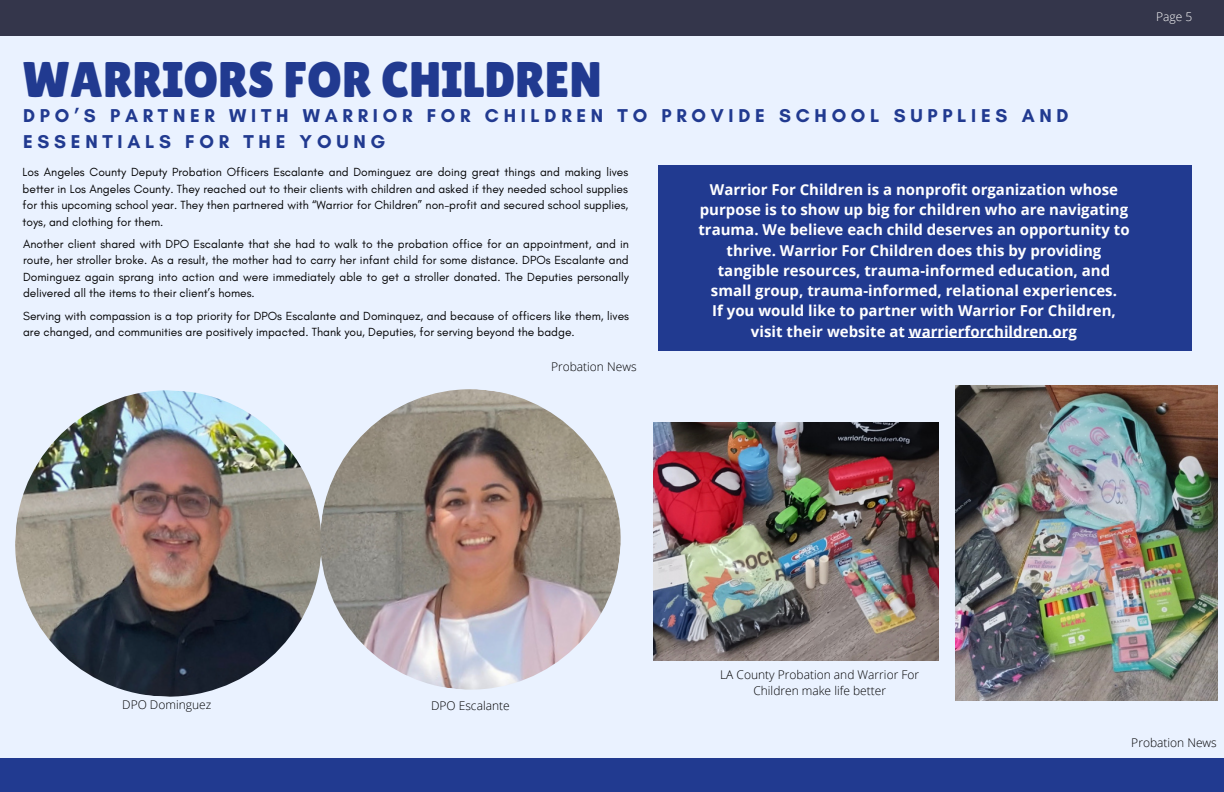
<style>
.page{position:relative;width:1224px;height:792px;background:#eaf2ff}
.page>*{position:absolute;margin:0;border:0;box-sizing:border-box;transform-origin:0 0}
.t1{font:50px "Lilita One";color:#213a90}
.t2{font:700 18.9px/26.2px "Glacial Indifference";letter-spacing:.25em;color:#213a90}
.t3{font:700 15px/20.2px "Open Sans";color:#fff;text-align:center}
.t4{font:12px/16.5px "Glacial Indifference";color:#000;text-align:justify}
.t5{font:300 12px/16.5px "Open Sans";color:#000;text-align:center}
.t6{font:300 12px "Open Sans";color:#fff}
</style>
<div class="page">
<div style="left:0;top:0;width:1224px;height:35px;background:#34364b"></div>
<img style="left:15px;top:390px;width:297px;height:307px">
<img style="left:312px;top:389px;width:309px;height:301px">
<img style="left:654px;top:423px;width:285px;height:237px">
<div style="left:0;top:758px;width:1224px;height:34px;background:#213a90"></div>
<div style="left:658px;top:165px;width:534px;height:186px;background:#213a90"></div>
<img style="left:956px;top:386px;width:261px;height:315px">
<hr style="left:909px;top:337px;width:168px;height:1px;background:#fff">
<h1 class="t1" style="left:23px;top:51px;width:581px">WARRIORS FOR CHILDREN</h1>
<h2 class="t2" style="left:23px;top:102px;width:1047px">DPO’S PARTNER WITH WARRIOR FOR CHILDREN TO PROVIDE SCHOOL SUPPLIES AND<br>ESSENTIALS FOR THE YOUNG</h2>
<p class="t4" style="left:23px;top:164px;width:607px">Los Angeles County Deputy Probation Officers Escalante and Dominguez are doing great things and making lives better in Los Angeles County. They reached out to their clients with children and asked if they needed school supplies for this upcoming school year. They then partnered with “Warrior for Children” non-profit and secured school supplies, toys, and clothing for them.</p>
<p class="t4" style="left:23px;top:235px;width:607px">Another client shared with DPO Escalante that she had to walk to the probation office for an appointment, and in route, her stroller broke. As a result, the mother had to carry her infant child for some distance. DPOs Escalante and Dominguez again sprang into action and were immediately able to get a stroller donated. The Deputies personally delivered all the items to their client’s homes.</p>
<p class="t4" style="left:23px;top:307px;width:607px">Serving with compassion is a top priority for DPOs Escalante and Dominquez, and because of officers like them, lives are changed, and communities are positively impacted. Thank you, Deputies, for serving beyond the badge.</p>
<p class="t5" style="left:551px;top:358px;width:87px">Probation News</p>
<p class="t3" style="left:698px;top:179px;width:433px">Warrior For Children is a nonprofit organization whose purpose is to show up big for children who are navigating trauma. We believe each child deserves an opportunity to thrive. Warrior For Children does this by providing tangible resources, trauma-informed education, and small group, trauma-informed, relational experiences.<br>If you would like to partner with Warrior For Children, visit their website at warrierforchildren.org</p>
<p class="t6" style="left:1156px;top:8px;width:38px">Page 5</p>
<p class="t5" style="left:122px;top:696px;width:91px">DPO Dominguez</p>
<p class="t5" style="left:431px;top:697px;width:80px">DPO Escalante</p>
<p class="t5" style="left:720px;top:666px;width:201px">LA County Probation and Warrior For<br>Children make life better</p>
<p class="t5" style="left:1131px;top:734px;width:87px">Probation News</p>
</div>
